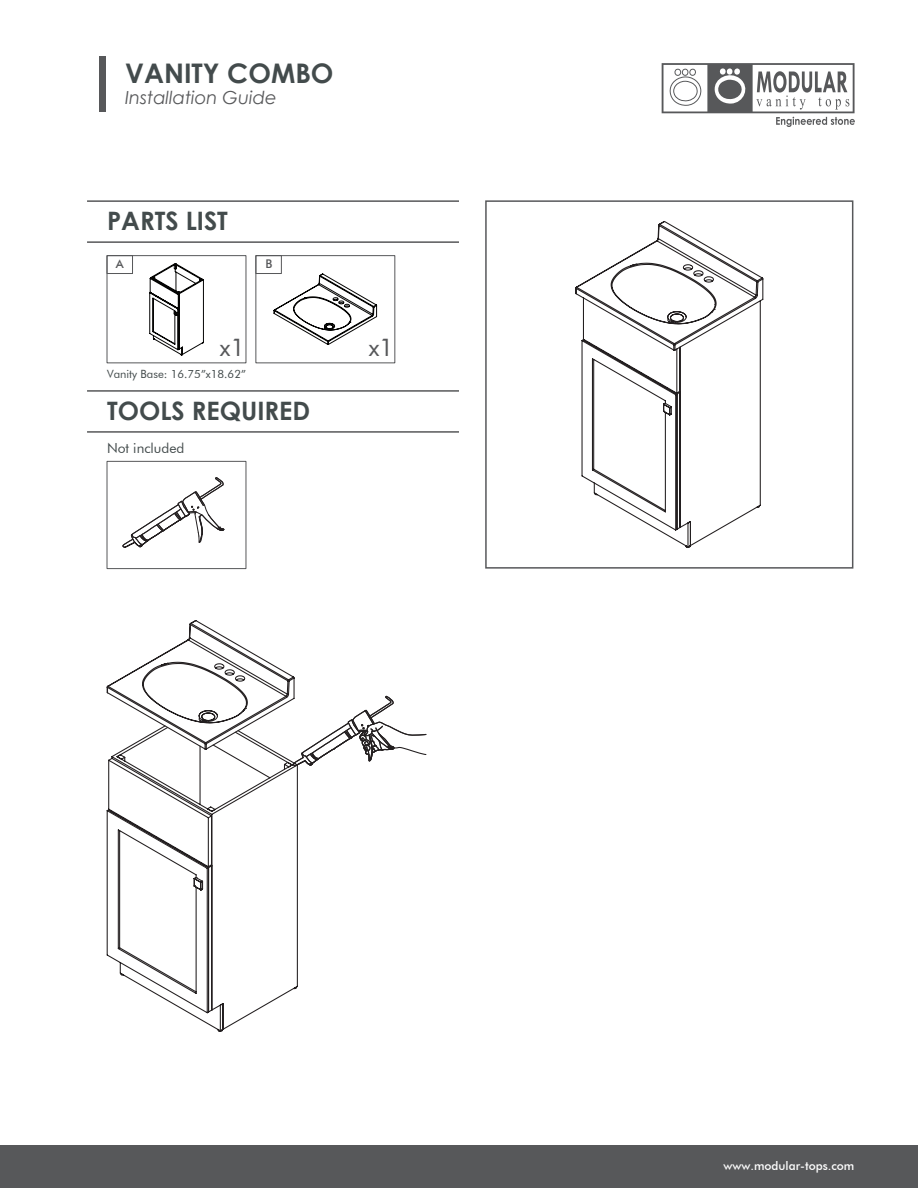
<style>
.page{position:relative;width:918px;height:1188px;background:#fff}
.page>*{position:absolute;margin:0;border:0;box-sizing:border-box;transform-origin:0 0}
.t1{font:700 27px "Century Gothic";color:#434b4c}
.t2{font:700 25.35px "Century Gothic";color:#434b4c}
.t3{font:24.6px "Futura BT";color:#57585a}
.t4{font:italic 18px "Century Gothic";color:#57585a}
.t5{font:13.8px "Futura BT";color:#434b4c}
.t6{font:500 12px "Futura BT";color:#fff}
.t7{font:500 12px "Futura BT";color:#57585a}
.t8{font:11.4px "Futura BT";color:#434b4c}
</style>
<div class="page">
<div style="left:0;top:1145px;width:918px;height:43px;background:#57585a"></div>
<div style="left:99px;top:56px;width:7px;height:56px;background:#57585a"></div>
<svg style="left:662px;top:63px;width:193px;height:64px"></svg>
<div style="left:107px;top:255px;width:26px;height:19px;border:1px solid #57585a"></div>
<div style="left:256px;top:255px;width:139px;height:108px;border:1px solid #57585a"></div>
<div style="left:256px;top:255px;width:26px;height:19px;border:1px solid #57585a"></div>
<svg style="left:122px;top:477px;width:103px;height:71px"></svg>
<hr style="left:87px;top:200px;width:372px;height:2px;background:#57585a">
<hr style="left:87px;top:241px;width:372px;height:2px;background:#57585a">
<hr style="left:87px;top:390px;width:372px;height:2px;background:#57585a">
<hr style="left:87px;top:431px;width:372px;height:2px;background:#57585a">
<div style="left:107px;top:461px;width:139px;height:108px;border:1px solid #57585a"></div>
<div style="left:485px;top:200px;width:368px;height:369px;border:2px solid #57585a"></div>
<svg style="left:575px;top:221px;width:189px;height:327px"></svg>
<svg style="left:149px;top:263px;width:55px;height:92px"></svg>
<svg style="left:274px;top:274px;width:103px;height:71px"></svg>
<svg style="left:106px;top:767px;width:192px;height:265px"></svg>
<svg style="left:106px;top:620px;width:321px;height:147px"></svg>
<h1 class="t1" style="left:125px;top:52px;width:210px">VANITY COMBO</h1>
<h3 class="t4" style="left:125px;top:85px;width:153px">Installation Guide</h3>
<h2 class="t2" style="left:107px;top:201px;width:122px">PARTS LIST</h2>
<p class="t7" style="left:116px;top:256px;width:9px">A</p>
<p class="t7" style="left:265px;top:256px;width:8px">B</p>
<h3 class="t3" style="left:220px;top:333px;width:27px">x1</h3>
<h3 class="t3" style="left:369px;top:333px;width:27px">x1</h3>
<p class="t8" style="left:107px;top:367px;width:140px">Vanity Base: 16.75”x18.62”</p>
<h2 class="t2" style="left:107px;top:391px;width:205px">TOOLS REQUIRED</h2>
<p class="t5" style="left:107px;top:439px;width:79px">Not included</p>
<p class="t6" style="left:723px;top:1159px;width:133px">www.modular-tops.com</p>
</div>
